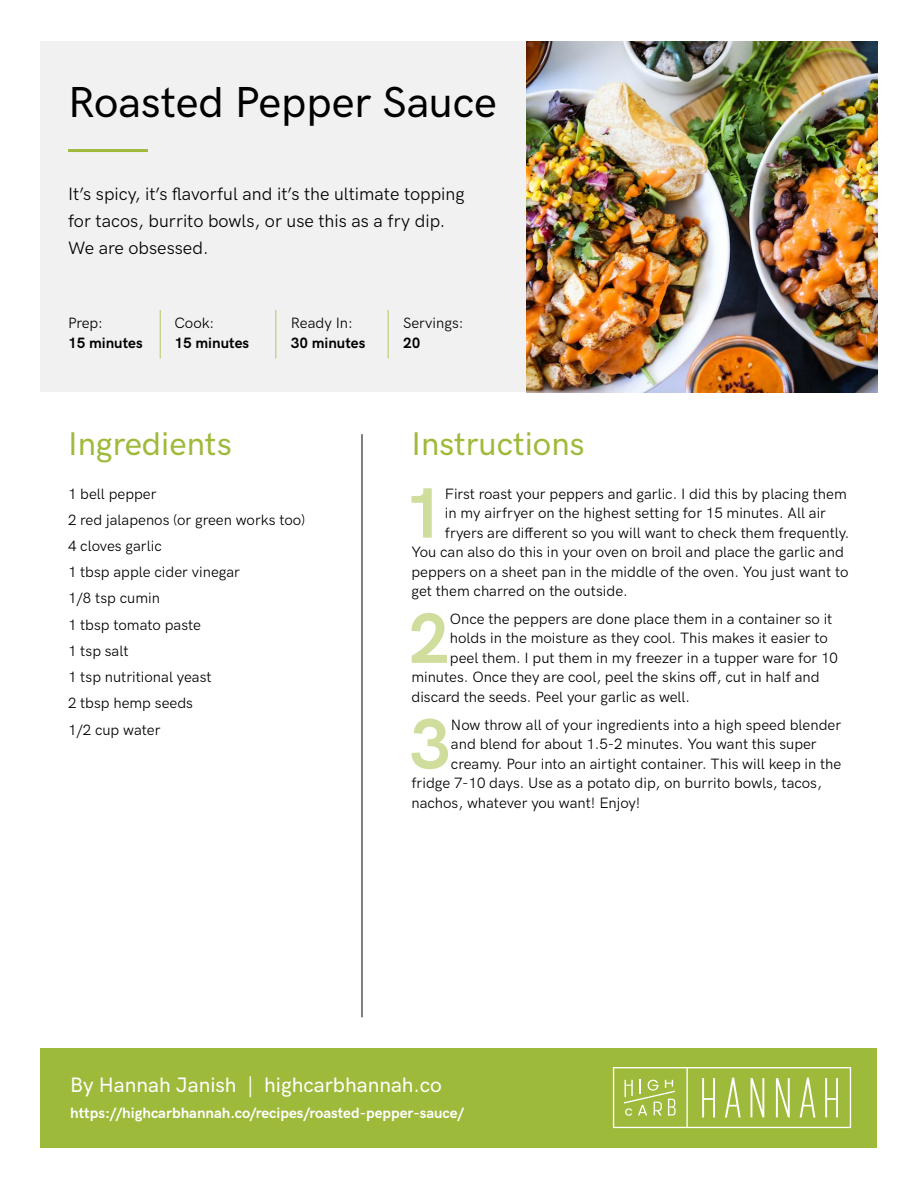
<style>
.page{position:relative;width:918px;height:1188px;background:#fff}
.page>*{position:absolute;margin:0;border:0;box-sizing:border-box;transform-origin:0 0}
.t1{font:700 71.55px "HK Grotesk";color:#cfdd9d}
.t2{font:500 43.5px "HK Grotesk";color:#000}
.t3{font:500 33px "HK Grotesk";color:#9eba3b}
.t4{font:500 21px "HK Grotesk";color:#fff}
.t5{font:18px/27px "HK Grotesk";color:#000}
.t6{font:15px/26.2px "HK Grotesk";color:#000}
.t7{font:700 15px "HK Grotesk";color:#fff}
.t8{font:700 15px "HK Grotesk";color:#000}
</style>
<div class="page">
<div style="left:40px;top:41px;width:536px;height:351px;background:#f1f1f2"></div>
<div style="left:40px;top:1048px;width:838px;height:100px;background:#9eba3b"></div>
<img style="left:526px;top:41px;width:352px;height:351px">
<svg style="left:613px;top:1067px;width:238px;height:61px"></svg>
<hr style="left:68px;top:149px;width:80px;height:3px;background:#9eba3b">
<hr style="left:160px;top:310px;width:1px;height:49px;background:#b1c862">
<hr style="left:275px;top:310px;width:1px;height:49px;background:#b1c862">
<hr style="left:388px;top:310px;width:1px;height:49px;background:#b1c862">
<hr style="left:362px;top:434px;width:1px;height:583px;background:#000">
<h2 class="t2" style="left:68px;top:69px;width:430px">Roasted Pepper Sauce</h2>
<p class="t5" style="left:68px;top:179px;width:398px">It’s spicy, it’s flavorful and it’s the ultimate topping for tacos, burrito bowls, or use this as a fry dip.<br>We are obsessed.</p>
<p class="t6" style="left:68px;top:309px;width:37px">Prep:</p>
<p class="t6" style="left:175px;top:309px;width:41px">Cook:</p>
<p class="t6" style="left:291px;top:309px;width:64px">Ready In:</p>
<p class="t6" style="left:403px;top:309px;width:62px">Servings:</p>
<p class="t8" style="left:68px;top:332px;width:76px">15 minutes</p>
<p class="t8" style="left:175px;top:332px;width:76px">15 minutes</p>
<p class="t8" style="left:291px;top:332px;width:76px">30 minutes</p>
<p class="t8" style="left:403px;top:332px;width:19px">20</p>
<h3 class="t3" style="left:68px;top:419px;width:165px">Ingredients</h3>
<h3 class="t3" style="left:411px;top:419px;width:175px">Instructions</h3>
<p class="t6" style="left:68px;top:479px;width:239px">1 bell pepper<br>2 red jalapenos (or green works too)<br>4 cloves garlic<br>1 tbsp apple cider vinegar<br>1/8 tsp cumin<br>1 tbsp tomato paste<br>1 tsp salt<br>1 tsp nutritional yeast<br>2 tbsp hemp seeds<br>1/2 cup water</p>
<h1 class="t1" style="left:403px;top:459px;width:43px">1</h1>
<p class="t6" style="left:445px;top:479px;width:403px">First roast your peppers and garlic. I did this by placing them</p>
<p class="t6" style="left:445px;top:499px;width:383px">in my airfryer on the highest setting for 15 minutes. All air</p>
<p class="t6" style="left:445px;top:518px;width:406px">fryers are different so you will want to check them frequently.</p>
<p class="t6" style="left:411px;top:538px;width:434px">You can also do this in your oven on broil and place the garlic and</p>
<p class="t6" style="left:411px;top:557px;width:439px">peppers on a sheet pan in the middle of the oven. You just want to</p>
<p class="t6" style="left:411px;top:577px;width:218px">get them charred on the outside.</p>
<h1 class="t1" style="left:408px;top:585px;width:43px">2</h1>
<p class="t6" style="left:450px;top:604px;width:384px">Once the peppers are done place them in a container so it</p>
<p class="t6" style="left:450px;top:624px;width:380px">holds in the moisture as they cool. This makes it easier to</p>
<p class="t6" style="left:450px;top:643px;width:390px">peel them. I put them in my freezer in a tupper ware for 10</p>
<p class="t6" style="left:411px;top:663px;width:410px">minutes. Once they are cool, peel the skins off, cut in half and</p>
<p class="t6" style="left:411px;top:682px;width:280px">discard the seeds. Peel your garlic as well.</p>
<h1 class="t1" style="left:409px;top:690px;width:43px">3</h1>
<p class="t6" style="left:451px;top:710px;width:392px">Now throw all of your ingredients into a high speed blender</p>
<p class="t6" style="left:451px;top:730px;width:367px">and blend for about 1.5-2 minutes. You want this super</p>
<p class="t6" style="left:451px;top:749px;width:392px">creamy. Pour into an airtight container. This will keep in the</p>
<p class="t6" style="left:411px;top:769px;width:412px">fridge 7-10 days. Use as a potato dip, on burrito bowls, tacos,</p>
<p class="t6" style="left:411px;top:788px;width:231px">nachos, whatever you want! Enjoy!</p>
<h3 class="t4" style="left:70px;top:1069px;width:373px">By Hannah Janish | highcarbhannah.co</h3>
<p class="t7" style="left:70px;top:1102px;width:395px">https://highcarbhannah.co/recipes/roasted-pepper-sauce/</p>
</div>
